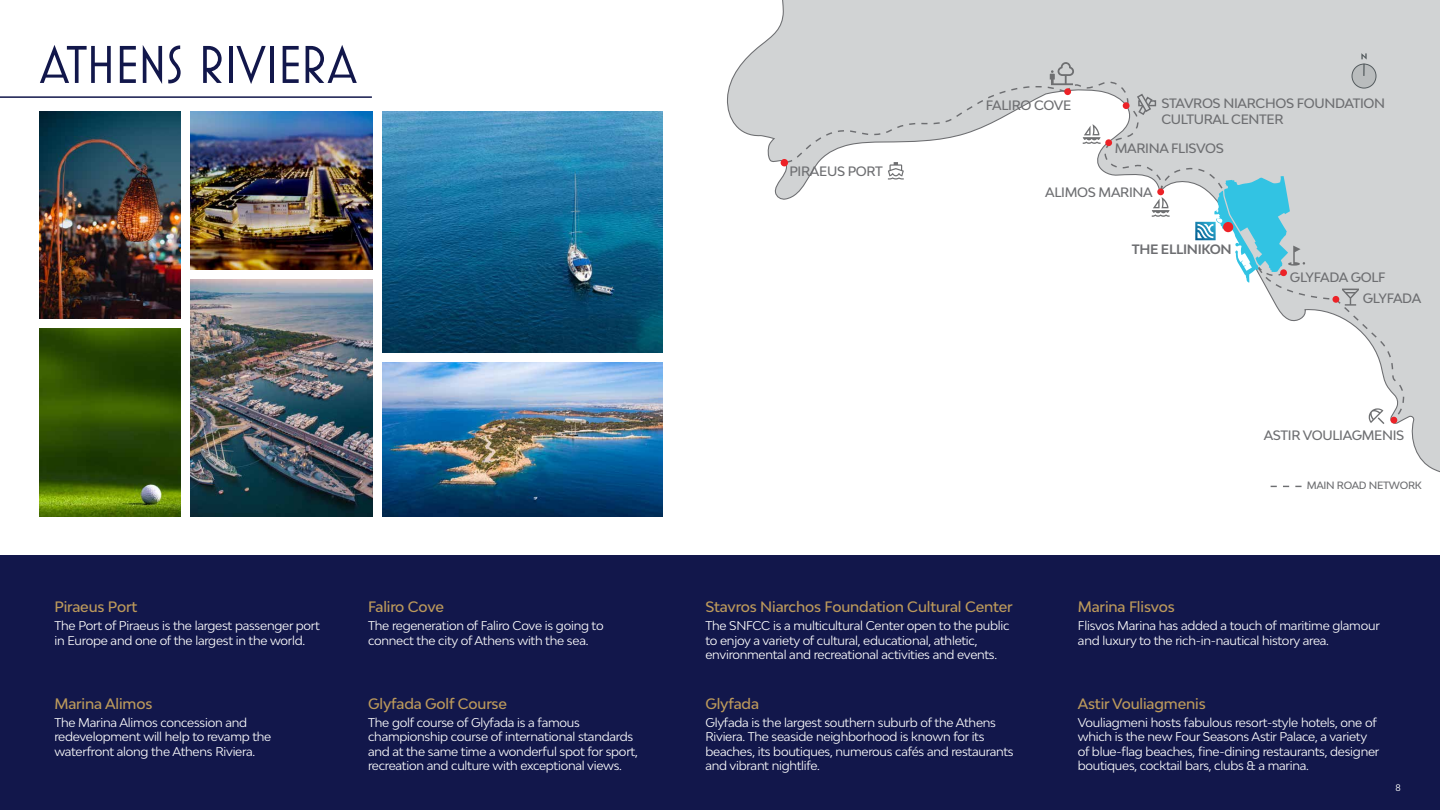
<style>
.page{position:relative;width:1440px;height:810px;background:#fff}
.page>*{position:absolute;margin:0;border:0;box-sizing:border-box;transform-origin:0 0}
.t1{font:54px "Mostra Nuova";letter-spacing:-.03em;color:#12174b}
.t2{font:500 14.25px "Bw Ellinikon";letter-spacing:-.01em;color:#bd9a5b}
.t3{font:500 12.9px/15.8px "Bw Ellinikon";letter-spacing:-.025em;color:#6d6e71}
.t4{font:700 12.9px "Bw Ellinikon";letter-spacing:-.025em;color:#6d6e71}
.t5{font:12px/14.4px "Bw Ellinikon";letter-spacing:-.02em;color:#fff}
.t6{font:500 10.05px "Bw Ellinikon";letter-spacing:-.025em;color:#6d6e71}
.t7{font:9px "Bw Ellinikon";color:#fff}
</style>
<div class="page">
<div style="left:0;top:555px;width:1440px;height:255px;background:#12174b"></div>
<svg style="left:1271px;top:486px;width:31px;height:1px"></svg>
<svg style="left:727px;top:0;width:713px;height:473px"></svg>
<div style="left:781px;top:159px;width:7px;height:7px;background:#ec2227;border-radius:50%"></div>
<svg style="left:785px;top:53px;width:621px;height:371px"></svg>
<hr style="left:0;top:96px;width:372px;height:2px;background:#12174b">
<img style="left:40px;top:111px;width:141px;height:208px">
<img style="left:191px;top:111px;width:181px;height:158px">
<img style="left:382px;top:111px;width:281px;height:242px">
<img style="left:40px;top:329px;width:141px;height:188px">
<img style="left:191px;top:279px;width:181px;height:238px">
<img style="left:382px;top:362px;width:281px;height:155px">
<h1 class="t1" style="left:40px;top:34px;width:319px">ATHENS RIVIERA</h1>
<p class="t3" style="left:986px;top:97px;width:87px">FALIRO COVE</p>
<p class="t3" style="left:1161px;top:95px;width:225px">STAVROS NIARCHOS FOUNDATION<br>CULTURAL CENTER</p>
<p class="t3" style="left:1115px;top:140px;width:111px">MARINA FLISVOS</p>
<p class="t3" style="left:789px;top:163px;width:95px">PIRAEUS PORT</p>
<p class="t3" style="left:1045px;top:184px;width:109px">ALIMOS MARINA</p>
<p class="t4" style="left:1132px;top:241px;width:101px">THE ELLINIKON</p>
<p class="t3" style="left:1363px;top:266px;width:60px;line-height:20.9px;text-indent:-73px">GLYFADA GOLF<br>GLYFADA</p>
<p class="t3" style="left:1264px;top:427px;width:142px">ASTIR VOULIAGMENIS</p>
<p class="t6" style="left:1307px;top:479px;width:117px">MAIN ROAD NETWORK</p>
<p class="t2" style="left:54px;top:597px;width:84px">Piraeus Port</p>
<p class="t2" style="left:368px;top:597px;width:77px">Faliro Cove</p>
<p class="t2" style="left:705px;top:597px;width:309px">Stavros Niarchos Foundation Cultural Center</p>
<p class="t2" style="left:1078px;top:597px;width:99px">Marina Flisvos</p>
<p class="t5" style="left:54px;top:618px;width:267px">The Port of Piraeus is the largest passenger port in Europe and one of the largest in the world.</p>
<p class="t5" style="left:368px;top:618px;width:237px">The regeneration of Faliro Cove is going to connect the city of Athens with the sea.</p>
<p class="t5" style="left:705px;top:618px;width:306px">The SNFCC is a multicultural Center open to the public to enjoy a variety of cultural, educational, athletic, environmental and recreational activities and events.</p>
<p class="t5" style="left:1078px;top:618px;width:303px">Flisvos Marina has added a touch of maritime glamour and luxury to the rich-in-nautical history area.</p>
<p class="t2" style="left:54px;top:694px;width:100px">Marina Alimos</p>
<p class="t2" style="left:368px;top:694px;width:141px">Glyfada Golf Course</p>
<p class="t2" style="left:705px;top:694px;width:55px">Glyfada</p>
<p class="t2" style="left:1078px;top:694px;width:130px">Astir Vouliagmenis</p>
<p class="t5" style="left:54px;top:715px;width:218px">The Marina Alimos concession and redevelopment will help to revamp the waterfront along the Athens Riviera.</p>
<p class="t5" style="left:368px;top:715px;width:271px">The golf course of Glyfada is a famous championship course of international standards and at the same time a wonderful spot for sport, recreation and culture with exceptional views.</p>
<p class="t5" style="left:705px;top:715px;width:310px">Glyfada is the largest southern suburb of the Athens Riviera. The seaside neighborhood is known for its beaches, its boutiques, numerous cafés and restaurants and vibrant nightlife.</p>
<p class="t5" style="left:1078px;top:715px;width:303px">Vouliagmeni hosts fabulous resort-style hotels, one of which is the new Four Seasons Astir Palace, a variety of blue-flag beaches, fine-dining restaurants, designer boutiques, cocktail bars, clubs &amp; a marina.</p>
<p class="t7" style="left:1396px;top:782px;width:7px">8</p>
</div>
